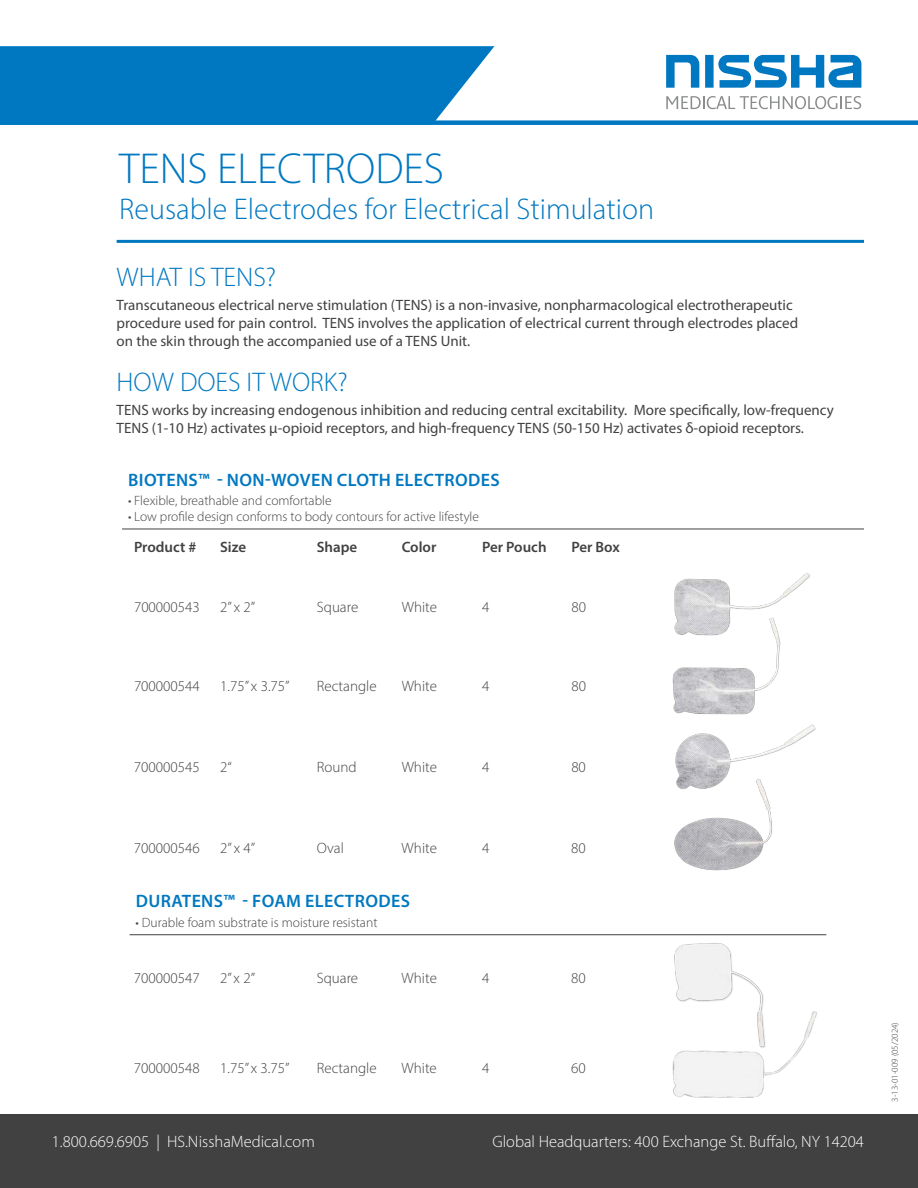
<style>
.page{position:relative;width:918px;height:1188px;background:#fff}
.page>*{position:absolute;margin:0;border:0;box-sizing:border-box;transform-origin:0 0}
.t1{font:300 43.5px "Myriad Pro";color:#0078c1}
.t2{font:300 30px "Myriad Pro";color:#0078c1}
.t3{font:300 27px "Myriad Pro";color:#0078c1}
.t4{font:600 18px "Myriad Pro";letter-spacing:.02em;color:#0078c1}
.t5{font:300 16.5px "Myriad Pro";color:#fff}
.t6{font:15px/18px "Myriad Pro";color:#414142}
.t7{font:300 15px "Myriad Pro";color:#414142}
.t8{font:600 15px "Myriad Pro";color:#414142}
.t9{font:300 13.5px "Myriad Pro";color:#414142}
.t10{font:300 9px "Myriad Pro";color:#414142}
</style>
<div class="page">
<hr style="left:122px;top:529px;width:742px;height:1px;background:#414142">
<svg style="left:0;top:46px;width:494px;height:74px;background:#0f80c4"></svg>
<div style="left:0;top:120px;width:918px;height:5px;background:#0078c1"></div>
<div style="left:0;top:1114px;width:918px;height:74px;background:#414142"></div>
<hr style="left:130px;top:934px;width:696px;height:1px;background:#414142">
<img style="left:674px;top:573px;width:136px;height:39px">
<img style="left:675px;top:724px;width:141px;height:43px">
<hr style="left:117px;top:240px;width:747px;height:3px;background:#0078c1">
<img style="left:674px;top:767px;width:98px;height:104px">
<img style="left:672px;top:612px;width:124px;height:118px">
<img style="left:672px;top:1011px;width:145px;height:87px">
<img style="left:645px;top:934px;width:152px;height:124px">
<svg style="left:666px;top:96px;width:195px;height:13px"></svg>
<svg style="left:666px;top:55px;width:33px;height:33px"></svg>
<div style="left:705px;top:55px;width:9px;height:33px;background:#0078c1"></div>
<svg style="left:718px;top:55px;width:143px;height:33px"></svg>
<h1 class="t1" style="left:119px;top:142px;width:326px">TENS ELECTRODES</h1>
<h2 class="t2" style="left:119px;top:191px;width:536px">Reusable Electrodes for Electrical Stimulation</h2>
<h3 class="t3" style="left:117px;top:260px;width:161px">WHAT IS TENS?</h3>
<p class="t6" style="left:117px;top:295px;width:683px">Transcutaneous electrical nerve stimulation (TENS) is a non-invasive, nonpharmacological electrotherapeutic procedure used for pain control. TENS involves the application of electrical current through electrodes placed on the skin through the accompanied use of a TENS Unit.</p>
<h3 class="t3" style="left:117px;top:366px;width:232px">HOW DOES IT WORK?</h3>
<p class="t6" style="left:117px;top:401px;width:719px">TENS works by increasing endogenous inhibition and reducing central excitability. More specifically, low-frequency<br>TENS (1-10 Hz) activates µ-opioid receptors, and high-frequency TENS (50-150 Hz) activates δ-opioid receptors.</p>
<p class="t4" style="left:128px;top:468px;width:373px">BIOTENS™ - NON-WOVEN CLOTH ELECTRODES</p>
<p class="t9" style="left:128px;top:493px;width:205px">• Flexible, breathable and comfortable</p>
<p class="t9" style="left:128px;top:509px;width:353px">• Low profile design conforms to body contours for active lifestyle</p>
<p class="t8" style="left:134px;top:538px;width:64px">Product #</p>
<p class="t8" style="left:220px;top:538px;width:28px">Size</p>
<p class="t8" style="left:317px;top:538px;width:42px">Shape</p>
<p class="t8" style="left:402px;top:538px;width:36px">Color</p>
<p class="t8" style="left:482px;top:538px;width:66px">Per Pouch</p>
<p class="t8" style="left:571px;top:538px;width:50px">Per Box</p>
<p class="t7" style="left:134px;top:598px;width:67px">700000543</p>
<p class="t7" style="left:220px;top:598px;width:36px">2” x 2”</p>
<p class="t7" style="left:317px;top:598px;width:43px">Square</p>
<p class="t7" style="left:402px;top:598px;width:37px">White</p>
<p class="t7" style="left:482px;top:598px;width:9px">4</p>
<p class="t7" style="left:571px;top:598px;width:16px">80</p>
<p class="t7" style="left:134px;top:677px;width:67px">700000544</p>
<p class="t7" style="left:220px;top:677px;width:71px">1.75” x 3.75”</p>
<p class="t7" style="left:317px;top:677px;width:61px">Rectangle</p>
<p class="t7" style="left:402px;top:677px;width:37px">White</p>
<p class="t7" style="left:482px;top:677px;width:9px">4</p>
<p class="t7" style="left:571px;top:677px;width:16px">80</p>
<p class="t7" style="left:134px;top:758px;width:67px">700000545</p>
<p class="t7" style="left:220px;top:758px;width:13px">2“</p>
<p class="t7" style="left:317px;top:758px;width:41px">Round</p>
<p class="t7" style="left:402px;top:758px;width:37px">White</p>
<p class="t7" style="left:482px;top:758px;width:9px">4</p>
<p class="t7" style="left:571px;top:758px;width:16px">80</p>
<p class="t7" style="left:134px;top:839px;width:67px">700000546</p>
<p class="t7" style="left:220px;top:839px;width:36px">2” x 4”</p>
<p class="t7" style="left:317px;top:839px;width:29px">Oval</p>
<p class="t7" style="left:402px;top:839px;width:37px">White</p>
<p class="t7" style="left:482px;top:839px;width:9px">4</p>
<p class="t7" style="left:571px;top:839px;width:16px">80</p>
<p class="t4" style="left:136px;top:890px;width:276px">DURATENS™ - FOAM ELECTRODES</p>
<p class="t9" style="left:136px;top:914px;width:243px">• Durable foam substrate is moisture resistant</p>
<p class="t7" style="left:134px;top:969px;width:67px">700000547</p>
<p class="t7" style="left:220px;top:969px;width:36px">2” x 2”</p>
<p class="t7" style="left:317px;top:969px;width:43px">Square</p>
<p class="t7" style="left:402px;top:969px;width:37px">White</p>
<p class="t7" style="left:482px;top:969px;width:9px">4</p>
<p class="t7" style="left:571px;top:969px;width:16px">80</p>
<p class="t7" style="left:134px;top:1058px;width:67px">700000548</p>
<p class="t7" style="left:220px;top:1058px;width:71px">1.75” x 3.75”</p>
<p class="t7" style="left:317px;top:1058px;width:61px">Rectangle</p>
<p class="t7" style="left:402px;top:1058px;width:37px">White</p>
<p class="t7" style="left:482px;top:1058px;width:9px">4</p>
<p class="t7" style="left:571px;top:1058px;width:16px">60</p>
<p class="t5" style="left:52px;top:1132px;width:265px">1.800.669.6905 | HS.NisshaMedical.com</p>
<p class="t5" style="left:492px;top:1132px;width:373px">Global Headquarters: 400 Exchange St. Buffalo, NY 14204</p>
<p class="t10" style="left:889px;top:1102px;width:81px;rotate:-90deg">3-13-01-009 (05/2024)</p>
</div>
